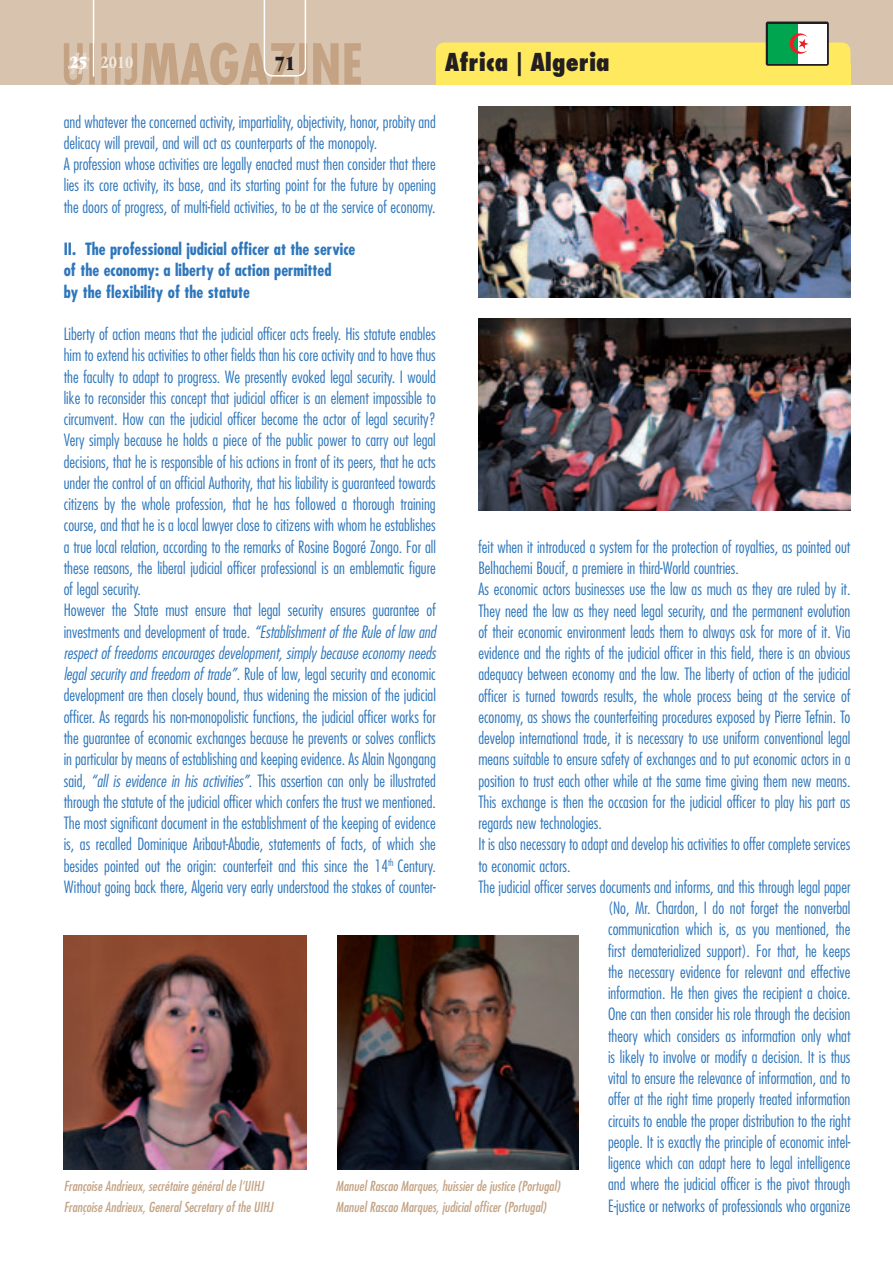
<style>
.page{position:relative;width:893px;height:1263px;background:#fff}
.page>*{position:absolute;margin:0;border:0;box-sizing:border-box;transform-origin:0 0}
.t1{font:800 condensed 24px "Futura Std";color:#231f20}
.t2{font:21px "ITC Garamond Std Ult Cond";color:#231f20}
.t3{font:700 condensed 18px "ITC Garamond Std";color:#f0e9df}
.t4{font:300 condensed 16.5px/21.3px "Futura Std";color:#2e76bc}
.t5{font:700 condensed 16.5px/21.3px "Futura Std";color:#2e76bc}
.t6{font:italic condensed 13.5px/21.3px "Futura Std";color:#c3a384}
.s1{font-family:"ITC Garamond Std Ult Cond";font-weight:400;font-stretch:normal;color:#fff}
.s2{font-style:italic}
</style>
<div class="page">
<div style="left:0;top:0;width:893px;height:85px;background:#d8c3ae"></div>
<svg style="left:64px;top:0;width:297px;height:85px"></svg>
<img style="left:337px;top:935px;width:241px;height:234px">
<img style="left:64px;top:935px;width:242px;height:234px">
<img style="left:478px;top:106px;width:372px;height:192px">
<img style="left:478px;top:319px;width:372px;height:191px">
<div style="left:436px;top:43px;width:414px;height:42px;background:#ffe95f;border-radius:9px"></div>
<div style="left:766px;top:22px;width:63px;height:44px;background:#231f20;border-radius:2px"></div>
<div style="left:768px;top:24px;width:59px;height:40px;background:#fff"></div>
<div style="left:768px;top:24px;width:29px;height:40px;background:#00a54f"></div>
<svg style="left:790px;top:33px;width:19px;height:21px"></svg>
<p class="t3" style="left:70px;top:52px;width:65px"><span class="s1">25</span> 2010</p>
<p class="t2" style="left:274px;top:51px;width:22px">71</p>
<h1 class="t1" style="left:445px;top:47px;width:167px">Africa | Algeria</h1>
<p class="t4" style="left:64px;top:111px;width:374px">and whatever the concerned activity, impartiality, objectivity, honor, probity and delicacy will prevail, and will act as counterparts of the monopoly.<br>A profession whose activities are legally enacted must then consider that there lies its core activity, its base, and its starting point for the future by opening the doors of progress, of multi-field activities, to be at the service of economy.</p>
<p class="t5" style="left:64px;top:238px;width:293px">II. The professional judicial officer at the service of the economy: a liberty of action permitted<br>by the flexibility of the statute</p>
<p class="t4" style="left:64px;top:323px;width:374px">Liberty of action means that the judicial officer acts freely. His statute enables him to extend his activities to other fields than his core activity and to have thus the faculty to adapt to progress. We presently evoked legal security. I would like to reconsider this concept that judicial officer is an element impossible to circumvent. How can the judicial officer become the actor of legal security?<br>Very simply because he holds a piece of the public power to carry out legal decisions, that he is responsible of his actions in front of its peers, that he acts under the control of an official Authority, that his liability is guaranteed towards citizens by the whole profession, that he has followed a thorough training course, and that he is a local lawyer close to citizens with whom he establishes a true local relation, according to the remarks of Rosine Bogoré Zongo. For all these reasons, the liberal judicial officer professional is an emblematic figure of legal security.<br>However the State must ensure that legal security ensures guarantee of investments and development of trade. <span class="s2">“Establishment of the Rule of law and respect of freedoms encourages development, simply because economy needs legal security and freedom of trade”</span>. Rule of law, legal security and economic development are then closely bound, thus widening the mission of the judicial officer. As regards his non-monopolistic functions, the judicial officer works for the guarantee of economic exchanges because he prevents or solves conflicts in particular by means of establishing and keeping evidence. As Alain Ngongang said, <span class="s2">“all is evidence in his activities”</span>. This assertion can only be illustrated through the statute of the judicial officer which confers the trust we mentioned.<br>The most significant document in the establishment of the keeping of evidence is, as recalled Dominique Aribaut-Abadie, statements of facts, of which she besides pointed out the origin: counterfeit and this since the 14<sup>th</sup> Century.<br>Without going back there, Algeria very early understood the stakes of counter-</p>
<p class="t4" style="left:478px;top:536px;width:373px">feit when it introduced a system for the protection of royalties, as pointed out</p>
<p class="t4" style="left:478px;top:557px;width:262px">Belhachemi Boucif, a premiere in third-World countries.</p>
<p class="t4" style="left:478px;top:578px;width:374px">As economic actors businesses use the law as much as they are ruled by it.</p>
<p class="t4" style="left:478px;top:600px;width:373px">They need the law as they need legal security, and the permanent evolution</p>
<p class="t4" style="left:478px;top:621px;width:374px">of their economic environment leads them to always ask for more of it. Via</p>
<p class="t4" style="left:478px;top:642px;width:373px">evidence and the rights of the judicial officer in this field, there is an obvious</p>
<p class="t4" style="left:478px;top:663px;width:374px">adequacy between economy and the law. The liberty of action of the judicial</p>
<p class="t4" style="left:478px;top:685px;width:374px">officer is turned towards results, the whole process being at the service of</p>
<p class="t4" style="left:478px;top:706px;width:373px">economy, as shows the counterfeiting procedures exposed by Pierre Tefnin. To</p>
<p class="t4" style="left:478px;top:727px;width:374px">develop international trade, it is necessary to use uniform conventional legal</p>
<p class="t4" style="left:478px;top:749px;width:374px">means suitable to ensure safety of exchanges and to put economic actors in a</p>
<p class="t4" style="left:478px;top:770px;width:374px">position to trust each other while at the same time giving them new means.</p>
<p class="t4" style="left:478px;top:791px;width:374px">This exchange is then the occasion for the judicial officer to play his part as</p>
<p class="t4" style="left:478px;top:812px;width:125px">regards new technologies.</p>
<p class="t4" style="left:478px;top:834px;width:374px">It is also necessary to adapt and develop his activities to offer complete services</p>
<p class="t4" style="left:478px;top:855px;width:94px">to economic actors.</p>
<p class="t4" style="left:478px;top:876px;width:373px">The judicial officer serves documents and informs, and this through legal paper</p>
<p class="t4" style="left:608px;top:897px;width:244px">(No, Mr. Chardon, I do not forget the nonverbal</p>
<p class="t4" style="left:608px;top:919px;width:244px">communication which is, as you mentioned, the</p>
<p class="t4" style="left:608px;top:940px;width:244px">first dematerialized support). For that, he keeps</p>
<p class="t4" style="left:608px;top:961px;width:244px">the necessary evidence for relevant and effective</p>
<p class="t4" style="left:608px;top:982px;width:244px">information. He then gives the recipient a choice.</p>
<p class="t4" style="left:608px;top:1004px;width:244px">One can then consider his role through the decision</p>
<p class="t4" style="left:608px;top:1025px;width:244px">theory which considers as information only what</p>
<p class="t4" style="left:608px;top:1046px;width:244px">is likely to involve or modify a decision. It is thus</p>
<p class="t4" style="left:608px;top:1067px;width:244px">vital to ensure the relevance of information, and to</p>
<p class="t4" style="left:608px;top:1089px;width:244px">offer at the right time properly treated information</p>
<p class="t4" style="left:608px;top:1110px;width:244px">circuits to enable the proper distribution to the right</p>
<p class="t4" style="left:608px;top:1131px;width:244px">people. It is exactly the principle of economic intel-</p>
<p class="t4" style="left:608px;top:1152px;width:244px">ligence which can adapt here to legal intelligence</p>
<p class="t4" style="left:608px;top:1174px;width:244px">and where the judicial officer is the pivot through</p>
<p class="t4" style="left:608px;top:1195px;width:244px">E-justice or networks of professionals who organize</p>
<p class="t6" style="left:64px;top:1175px;width:211px">Françoise Andrieux, secrétaire général de l’UIHJ<br>Françoise Andrieux, General Secretary of the UIHJ</p>
<p class="t6" style="left:336px;top:1175px;width:226px">Manuel Rascao Marques, huissier de justice (Portugal)<br>Manuel Rascao Marques, judicial officer (Portugal)</p>
</div>
